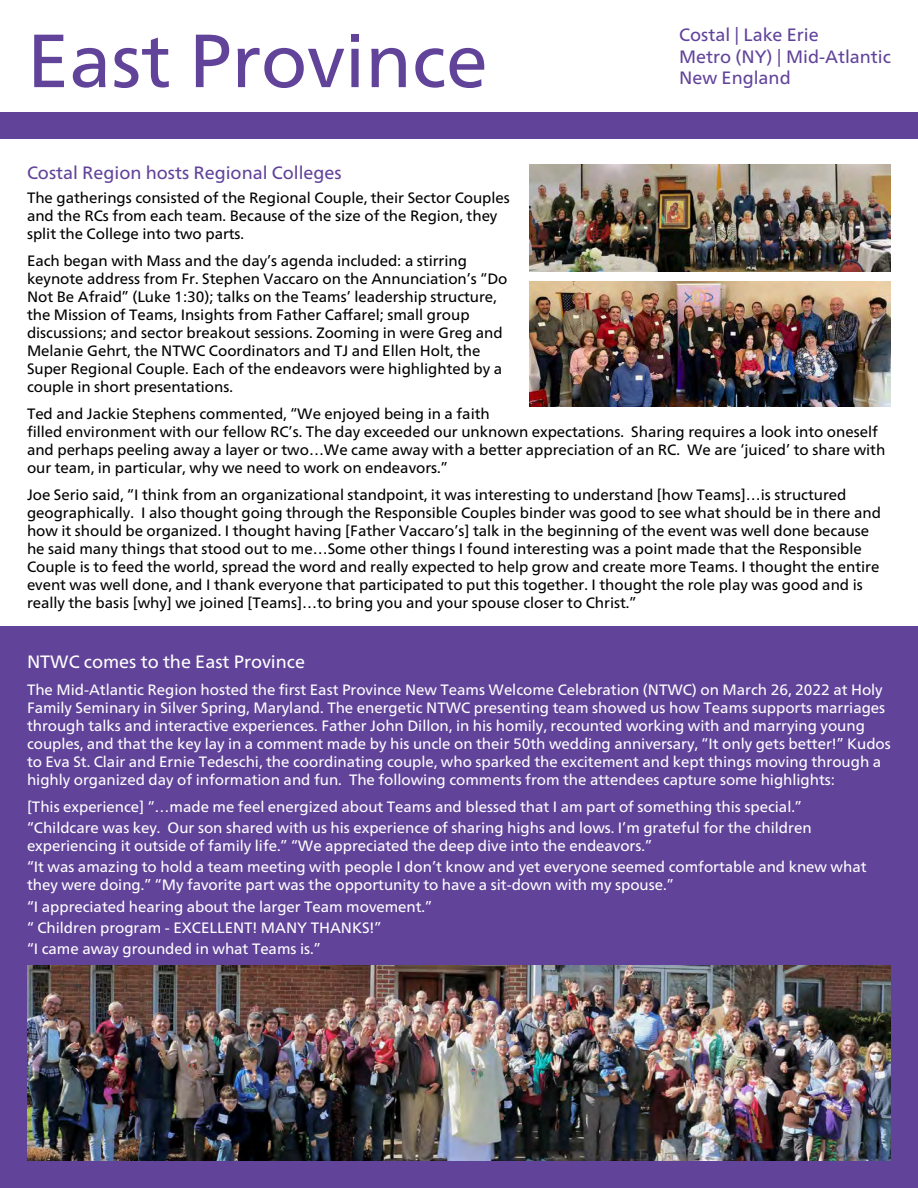
<style>
.page{position:relative;width:918px;height:1188px;background:#fff}
.page>*{position:absolute;margin:0;border:0;box-sizing:border-box;transform-origin:0 0}
.t1{font:75.15px "Frutiger Neue LT";color:#61439a}
.t2{font:17.85px/21.5px "Frutiger Neue LT";color:#61439a}
.t3{font:17.85px "Frutiger Neue LT";color:#fff}
.t4{font:15px/18px "Frutiger Neue LT";color:#000}
.t5{font:15px/18px "Frutiger Neue LT";color:#fff}
</style>
<div class="page">
<div style="left:0;top:627px;width:918px;height:561px;background:#61439a"></div>
<div style="left:0;top:112px;width:918px;height:27px;background:#61439a"></div>
<img style="left:530px;top:282px;width:361px;height:124px">
<img style="left:530px;top:165px;width:361px;height:106px">
<img style="left:27px;top:965px;width:864px;height:196px">
<h1 class="t1" style="left:27px;top:17px;width:462px">East Province</h1>
<p class="t2" style="left:679px;top:24px;width:213px">Costal | Lake Erie<br>Metro (NY) | Mid-Atlantic<br>New England</p>
<p class="t2" style="left:27px;top:162px;width:316px">Costal Region hosts Regional Colleges</p>
<p class="t4" style="left:27px;top:189px;width:484px">The gatherings consisted of the Regional Couple, their Sector Couples and the RCs from each team. Because of the size of the Region, they split the College into two parts.</p>
<p class="t4" style="left:27px;top:252px;width:482px">Each began with Mass and the day’s agenda included: a stirring keynote address from Fr. Stephen Vaccaro on the Annunciation’s “Do Not Be Afraid” (Luke 1:30); talks on the Teams’ leadership structure, the Mission of Teams, Insights from Father Caffarel; small group discussions; and sector breakout sessions. Zooming in were Greg and Melanie Gehrt, the NTWC Coordinators and TJ and Ellen Holt, the Super Regional Couple. Each of the endeavors were highlighted by a couple in short presentations.</p>
<p class="t4" style="left:27px;top:405px;width:860px">Ted and Jackie Stephens commented, “We enjoyed being in a faith<br>filled environment with our fellow RC’s. The day exceeded our unknown expectations. Sharing requires a look into oneself and perhaps peeling away a layer or two…We came away with a better appreciation of an RC. We are ‘juiced’ to share with our team, in particular, why we need to work on endeavors.”</p>
<p class="t4" style="left:27px;top:486px;width:855px">Joe Serio said, “I think from an organizational standpoint, it was interesting to understand [how Teams]…is structured geographically. I also thought going through the Responsible Couples binder was good to see what should be in there and how it should be organized. I thought having [Father Vaccaro’s] talk in the beginning of the event was well done because he said many things that stood out to me…Some other things I found interesting was a point made that the Responsible Couple is to feed the world, spread the word and really expected to help grow and create more Teams. I thought the entire event was well done, and I thank everyone that participated to put this together. I thought the role play was good and is really the basis [why] we joined [Teams]…to bring you and your spouse closer to Christ.”</p>
<p class="t3" style="left:27px;top:651px;width:280px">NTWC comes to the East Province</p>
<p class="t5" style="left:27px;top:681px;width:865px">The Mid-Atlantic Region hosted the first East Province New Teams Welcome Celebration (NTWC) on March 26, 2022 at Holy Family Seminary in Silver Spring, Maryland. The energetic NTWC presenting team showed us how Teams supports marriages through talks and interactive experiences. Father John Dillon, in his homily, recounted working with and marrying young couples, and that the key lay in a comment made by his uncle on their 50th wedding anniversary, “It only gets better!” Kudos to Eva St. Clair and Ernie Tedeschi, the coordinating couple, who sparked the excitement and kept things moving through a highly organized day of information and fun. The following comments from the attendees capture some highlights:</p>
<p class="t5" style="left:27px;top:796px;width:786px;line-height:21.3px">[This experience] “…made me feel energized about Teams and blessed that I am part of something this special.” “Childcare was key. Our son shared with us his experience of sharing highs and lows. I’m grateful for the children</p>
<p class="t5" style="left:27px;top:835px;width:841px;line-height:21.3px">experiencing it outside of family life.” “We appreciated the deep dive into the endeavors.”<br>“It was amazing to hold a team meeting with people I don’t know and yet everyone seemed comfortable and knew what</p>
<p class="t5" style="left:27px;top:874px;width:648px;line-height:21.3px">they were doing.” “My favorite part was the opportunity to have a sit-down with my spouse.” “I appreciated hearing about the larger Team movement.”<br>“ Children program - EXCELLENT! MANY THANKS!”<br>“I came away grounded in what Teams is.”</p>
</div>
